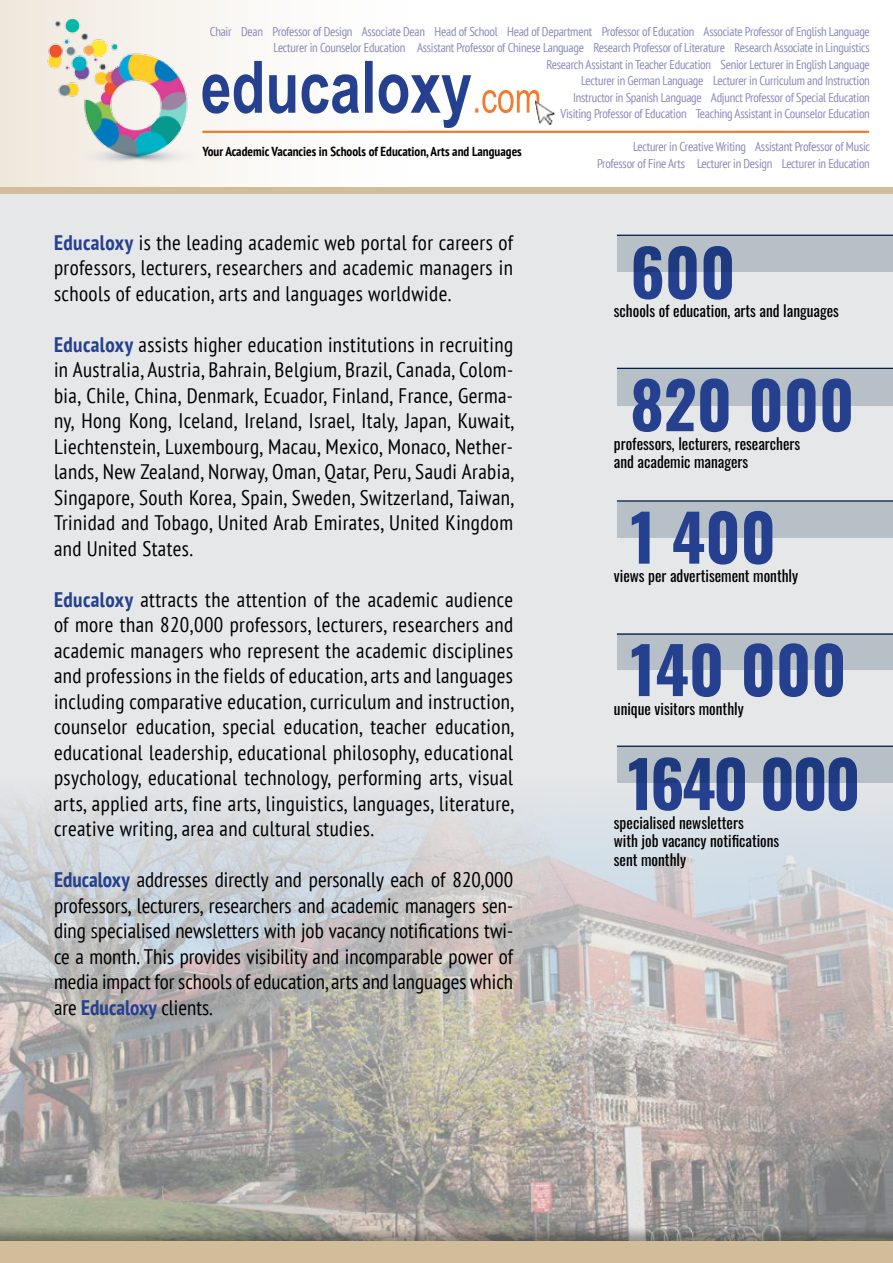
<style>
.page{position:relative;width:893px;height:1263px;background:#fff}
.page>*{position:absolute;margin:0;border:0;box-sizing:border-box;transform-origin:0 0}
.t1{font:700 64.2px "Oswald";color:#25408f}
.t2{font:condensed 21px/25.5px "PT Sans";letter-spacing:.02em;color:#000;text-align:justify}
.t3{font:15.45px/18.5px "Oswald";color:#000}
.t4{font:700 condensed 13.05px "PT Sans";color:#000}
.t5{font:condensed 12.75px/16.5px "PT Sans";letter-spacing:-.02em;color:#8889ba;text-align:right}
.s1{font-weight:700;color:#25408f}
</style>
<div class="page">
<div style="left:0;top:193px;width:893px;height:1070px;background:#e6e7e8"></div>
<img style="left:0;top:797px;width:893px;height:427px">
<div style="left:617px;top:633px;width:276px;height:37px;background:#b8c0c7"></div>
<div style="left:617px;top:501px;width:276px;height:37px;background:#b8c0c7"></div>
<div style="left:617px;top:369px;width:276px;height:37px;background:#b8c0c7"></div>
<div style="left:617px;top:746px;width:276px;height:37px;background:#b8c0c7"></div>
<hr style="left:617px;top:368px;width:276px;height:1px;background:#002143">
<hr style="left:617px;top:500px;width:276px;height:2px;background:#002143">
<hr style="left:617px;top:633px;width:276px;height:2px;background:#002143">
<hr style="left:617px;top:745px;width:276px;height:2px;background:#002143">
<div style="left:617px;top:235px;width:276px;height:37px;background:#b8c0c7"></div>
<div style="left:0;top:1224px;width:893px;height:39px;background:#000;opacity:.35"></div>
<div style="left:0;top:1242px;width:893px;height:21px;background:#d2bd9b"></div>
<div style="left:0;top:0;width:893px;height:187px;background:linear-gradient(to right,#f5f0e9,#fff)"></div>
<div style="left:0;top:187px;width:893px;height:6px;background:#d2bd9b"></div>
<hr style="left:202px;top:131px;width:667px;height:2px;background:#f47a2e">
<img style="left:539px;top:97px;width:17px;height:30px">
<svg style="left:206px;top:61px;width:333px;height:67px"></svg>
<img style="left:29px;top:5px;width:177px;height:163px">
<p class="t5" style="left:210px;top:22px;width:661px">Chair Dean Professor of Design Associate Dean Head of School Head of Department Professor of Education Associate Professor of English Language Lecturer in Counselor Education Assistant Professor of Chinese Language Research Professor of Literature Research Associate in Linguistics<br>Research Assistant in Teacher Education Senior Lecturer in English Language<br>Lecturer in German Language Lecturer in Curriculum and Instruction<br>Instructor in Spanish Language Adjunct Professor of Special Education<br>Visiting Professor of Education Teaching Assistant in Counselor Education</p>
<p class="t5" style="left:597px;top:138px;width:274px">Lecturer in Creative Writing Assistant Professor of Music<br>Professor of Fine Arts Lecturer in Design Lecturer in Education</p>
<p class="t4" style="left:202px;top:143px;width:321px">Your Academic Vacancies in Schools of Education, Arts and Languages</p>
<p class="t2" style="left:54px;top:229px;width:461px"><span class="s1">Educaloxy</span> is the leading academic web portal for careers of professors, lecturers, researchers and academic managers in schools of education, arts and languages worldwide.</p>
<p class="t2" style="left:54px;top:331px;width:462px"><span class="s1">Educaloxy</span> assists higher education institutions in recruiting in Australia, Austria, Bahrain, Belgium, Brazil, Canada, Colom&shy;bia, Chile, China, Denmark, Ecuador, Finland, France, Germa&shy;ny, Hong Kong, Iceland, Ireland, Israel, Italy, Japan, Kuwait, Liechtenstein, Luxembourg, Macau, Mexico, Monaco, Nether&shy;lands, New Zealand, Norway, Oman, Qatar, Peru, Saudi Arabia, Singapore, South Korea, Spain, Sweden, Switzerland, Taiwan, Trinidad and Tobago, United Arab Emirates, United Kingdom and United States.</p>
<p class="t2" style="left:54px;top:586px;width:462px"><span class="s1">Educaloxy</span> attracts the attention of the academic audience of more than 820,000 professors, lecturers, researchers and academic managers who represent the academic disciplines and professions in the fields of education, arts and languages including comparative education, curriculum and instruction, counselor education, special education, teacher education, educational leadership, educational philosophy, educational psychology, educational technology, performing arts, visual arts, applied arts, fine arts, linguistics, languages, literature, creative writing, area and cultural studies.</p>
<p class="t2" style="left:54px;top:866px;width:461px"><span class="s1">Educaloxy</span> addresses directly and personally each of 820,000 professors, lecturers, researchers and academic managers sen&shy;ding specialised newsletters with job vacancy notifications twi&shy;ce a month. This provides visibility and incomparable power of media impact for schools of education, arts and languages which are <span class="s1">Educaloxy</span> clients.</p>
<h1 class="t1" style="left:630px;top:215px;width:107px">600</h1>
<p class="t3" style="left:614px;top:300px;width:227px">schools of education, arts and languages</p>
<h1 class="t1" style="left:630px;top:348px;width:225px">820 000</h1>
<p class="t3" style="left:614px;top:433px;width:188px">professors, lecturers, researchers and academic managers</p>
<h1 class="t1" style="left:630px;top:480px;width:147px">1 400</h1>
<p class="t3" style="left:614px;top:565px;width:186px">views per advertisement monthly</p>
<h1 class="t1" style="left:630px;top:613px;width:218px">140 000</h1>
<p class="t3" style="left:614px;top:697px;width:131px">unique visitors monthly</p>
<h1 class="t1" style="left:628px;top:727px;width:234px">1640 000</h1>
<p class="t3" style="left:614px;top:811px;width:167px">specialised newsletters<br>with job vacancy notifications sent monthly</p>
</div>
